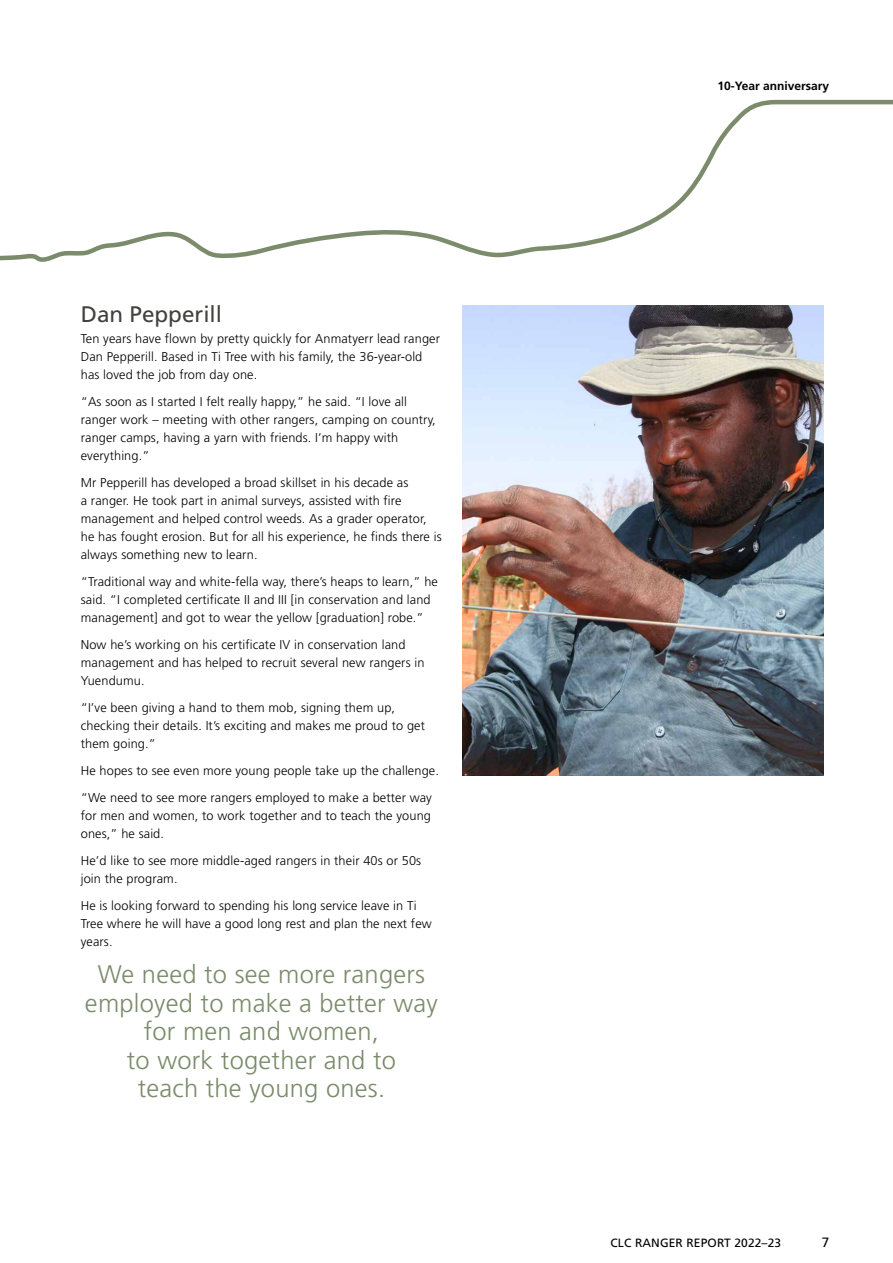
<style>
.page{position:relative;width:893px;height:1263px;background:#fff}
.page>*{position:absolute;margin:0;border:0;box-sizing:border-box;transform-origin:0 0}
.BODY_TEXT{font:300 25.5px/28.5px "Frutiger";letter-spacing:.01em;color:#7b8b6b;text-align:center}
.HEADING_2{font:22.5px "Frutiger";color:#41423f}
.t1{font:13.5px "Frutiger";color:#000}
.BODY_TEXT-2{font:300 12.75px/18px "Frutiger";letter-spacing:.01em;color:#000}
.t2{font:12px "Frutiger";letter-spacing:.01em;color:#000}
.TAB{font:700 12px "Frutiger";color:#000}
</style>
<div class="page">
<svg style="left:0;top:99px;width:893px;height:163px"></svg>
<img style="left:462px;top:305px;width:361px;height:470px">
<p class="HEADING_2" style="left:81px;top:301px;width:143px">Dan Pepperill</p>
<p class="BODY_TEXT-2" style="left:81px;top:330px;width:361px">Ten years have flown by pretty quickly for Anmatyerr lead ranger<br>Dan Pepperill. Based in Ti Tree with his family, the 36-year-old has loved the job from day one.</p>
<p class="BODY_TEXT-2" style="left:81px;top:393px;width:357px">“As soon as I started I felt really happy,” he said. “I love all ranger work – meeting with other rangers, camping on country, ranger camps, having a yarn with friends. I’m happy with everything.”</p>
<p class="BODY_TEXT-2" style="left:81px;top:474px;width:362px">Mr Pepperill has developed a broad skillset in his decade as<br>a ranger. He took part in animal surveys, assisted with fire management and helped control weeds. As a grader operator, he has fought erosion. But for all his experience, he finds there is always something new to learn.</p>
<p class="BODY_TEXT-2" style="left:81px;top:573px;width:359px">“Traditional way and white-fella way, there’s heaps to learn,” he said. “I completed certificate II and III [in conservation and land management] and got to wear the yellow [graduation] robe.”</p>
<p class="BODY_TEXT-2" style="left:81px;top:636px;width:345px">Now he’s working on his certificate IV in conservation land management and has helped to recruit several new rangers in<br>Yuendumu.</p>
<p class="BODY_TEXT-2" style="left:81px;top:699px;width:346px">“I’ve been giving a hand to them mob, signing them up, checking their details. It’s exciting and makes me proud to get them going.”</p>
<p class="BODY_TEXT-2" style="left:81px;top:762px;width:360px">He hopes to see even more young people take up the challenge.</p>
<p class="BODY_TEXT-2" style="left:81px;top:789px;width:353px;text-align:justify">“We need to see more rangers employed to make a better way for men and women, to work together and to teach the young ones,” he said.</p>
<p class="BODY_TEXT-2" style="left:81px;top:852px;width:342px">He’d like to see more middle-aged rangers in their 40s or 50s join the program.</p>
<p class="BODY_TEXT-2" style="left:81px;top:897px;width:352px">He is looking forward to spending his long service leave in Ti<br>Tree where he will have a good long rest and plan the next few years.</p>
<p class="BODY_TEXT" style="left:85px;top:960px;width:354px">We need to see more rangers employed to make a better way for men and women,<br>to work together and to<br>teach the young ones.</p>
<p class="TAB" style="left:718px;top:79px;width:113px">10-Year anniversary</p>
<p class="t2" style="left:610px;top:1235px;width:172px">CLC RANGER REPORT 2022–23</p>
<p class="t1" style="left:822px;top:1234px;width:9px">7</p>
</div>
